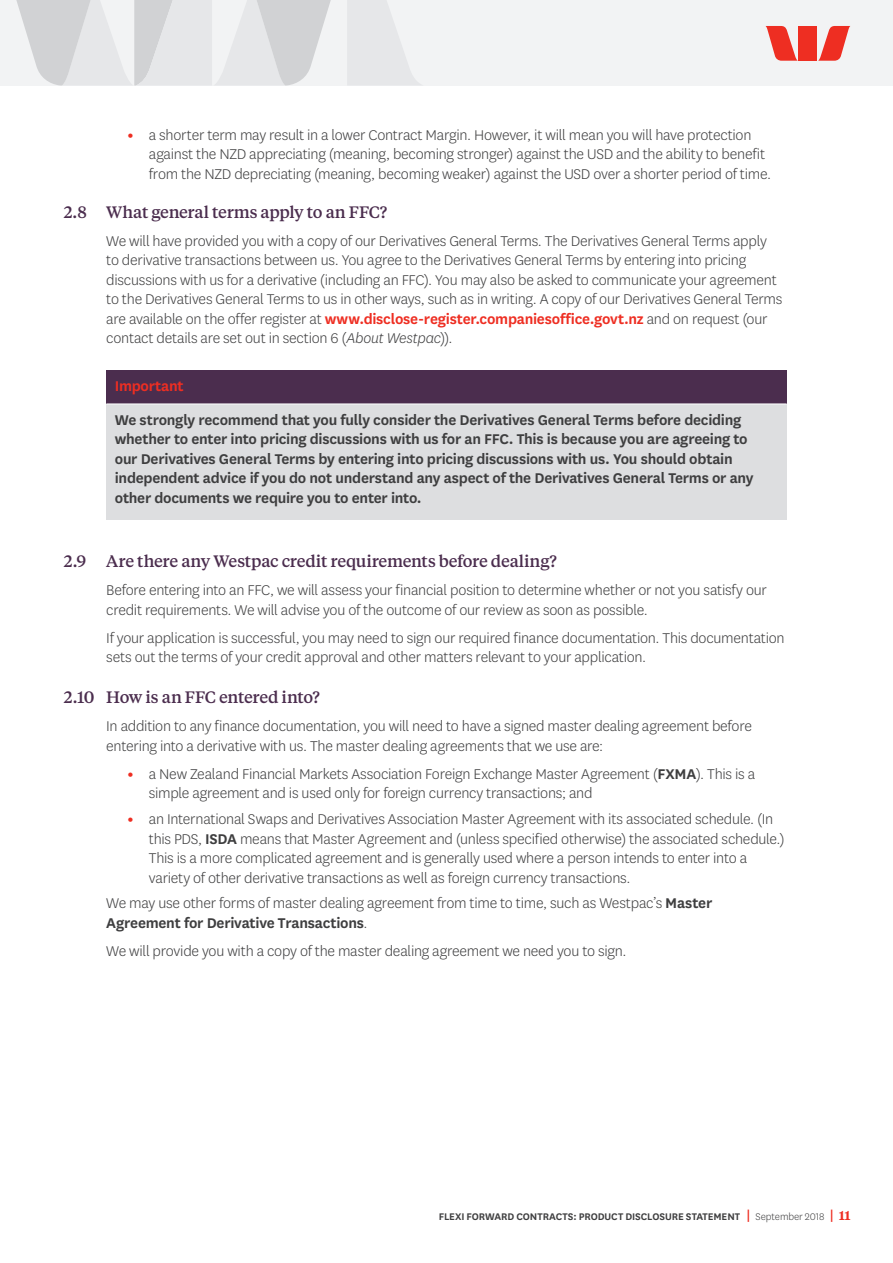
<style>
.page{position:relative;width:893px;height:1263px;background:#fff}
.page>*{position:absolute;margin:0;border:0;box-sizing:border-box;transform-origin:0 0}
.t1{font:300 16.5px/19.5px "National LF";letter-spacing:-.015em;color:#3e3e3f}
.t2{font:600 16.5px/19.5px "National LF";letter-spacing:-.015em;color:#3e3e3f}
.t3{font:500 16.5px "Tiempos Text";letter-spacing:-.015em;color:#4b2d4e}
.t4{font:600 16.5px "National LF";letter-spacing:-.015em;color:#ee2e22}
.t5{font:600 11.25px "National LF";letter-spacing:-.005em;color:#3e3e3f}
.s1{font-weight:800;color:#ee2e22}
.s2{font-weight:600;color:#ee2e22}
.s3{font-style:italic}
.s4{font-weight:600}
.s5{font-family:"Tiempos Text";font-size:13.5px;color:#ee2e22}
.s6{font-weight:300}
.s7{font-family:"Tiempos Text";font-size:12.75px;color:#ee2e22}
</style>
<div class="page">
<div style="left:0;top:0;width:893px;height:86px;background:#f2f3f4"></div>
<svg style="left:16px;top:0;width:405px;height:86px"></svg>
<svg style="left:818px;top:26px;width:32px;height:35px"></svg>
<svg style="left:765px;top:26px;width:33px;height:35px"></svg>
<div style="left:799px;top:26px;width:18px;height:35px;background:#ee2e22"></div>
<div style="left:106px;top:370px;width:681px;height:34px;background:#4b2d4e"></div>
<div style="left:106px;top:404px;width:681px;height:116px;background:#dddee0"></div>
<hr style="left:106px;top:404px;width:681px;height:1px;background:#fff">
<p class="t1" style="left:149px;top:125px;width:624px;text-indent:-21px"><span class="s1">•</span> a shorter term may result in a lower Contract Margin. However, it will mean you will have protection against the NZD appreciating (meaning, becoming stronger) against the USD and the ability to benefit from the NZD depreciating (meaning, becoming weaker) against the USD over a shorter period of time.</p>
<p class="t3" style="left:64px;top:200px;width:325px">2.8 What general terms apply to an FFC?</p>
<p class="t1" style="left:106px;top:230px;width:678px">We will have provided you with a copy of our Derivatives General Terms. The Derivatives General Terms apply to derivative transactions between us. You agree to the Derivatives General Terms by entering into pricing discussions with us for a derivative (including an FFC). You may also be asked to communicate your agreement to the Derivatives General Terms to us in other ways, such as in writing. A copy of our Derivatives General Terms are available on the offer register at <span class="s2">www.disclose-register.companiesoffice.govt.nz</span> and on request (our contact details are set out in section 6 (<span class="s3">About Westpac</span>)).</p>
<p class="t4" style="left:115px;top:375px;width:70px">Important</p>
<p class="t2" style="left:115px;top:409px;width:640px">We strongly recommend that you fully consider the Derivatives General Terms before deciding whether to enter into pricing discussions with us for an FFC. This is because you are agreeing to our Derivatives General Terms by entering into pricing discussions with us. You should obtain independent advice if you do not understand any aspect of the Derivatives General Terms or any other documents we require you to enter into.</p>
<p class="t3" style="left:64px;top:550px;width:495px">2.9 Are there any Westpac credit requirements before dealing?</p>
<p class="t1" style="left:106px;top:580px;width:662px">Before entering into an FFC, we will assess your financial position to determine whether or not you satisfy our credit requirements. We will advise you of the outcome of our review as soon as possible.</p>
<p class="t1" style="left:106px;top:628px;width:680px">If your application is successful, you may need to sign our required finance documentation. This documentation sets out the terms of your credit approval and other matters relevant to your application.</p>
<p class="t3" style="left:64px;top:686px;width:258px">2.10 How is an FFC entered into?</p>
<p class="t1" style="left:106px;top:716px;width:647px">In addition to any finance documentation, you will need to have a signed master dealing agreement before entering into a derivative with us. The master dealing agreements that we use are:</p>
<p class="t1" style="left:149px;top:763px;width:608px;text-indent:-21px"><span class="s1">•</span> a New Zealand Financial Markets Association Foreign Exchange Master Agreement (<span class="s4">FXMA</span>). This is a simple agreement and is used only for foreign currency transactions; and</p>
<p class="t1" style="left:149px;top:809px;width:637px;text-indent:-21px"><span class="s1">•</span> an International Swaps and Derivatives Association Master Agreement with its associated schedule. (In this PDS, <span class="s4">ISDA</span> means that Master Agreement and (unless specified otherwise) the associated schedule.)<br>This is a more complicated agreement and is generally used where a person intends to enter into a variety of other derivative transactions as well as foreign currency transactions.</p>
<p class="t1" style="left:106px;top:893px;width:607px">We may use other forms of master dealing agreement from time to time, such as Westpac’s <span class="s4">Master<br>Agreement for Derivative Transactions</span>.</p>
<p class="t1" style="left:106px;top:941px;width:522px">We will provide you with a copy of the master dealing agreement we need you to sign.</p>
<p class="t5" style="left:439px;top:1209px;width:413px">FLEXI FORWARD CONTRACTS: PRODUCT DISCLOSURE STATEMENT <span class="s5">|</span> <span class="s6">September 2018</span> <span class="s5">|</span> <span class="s7">11</span></p>
</div>
